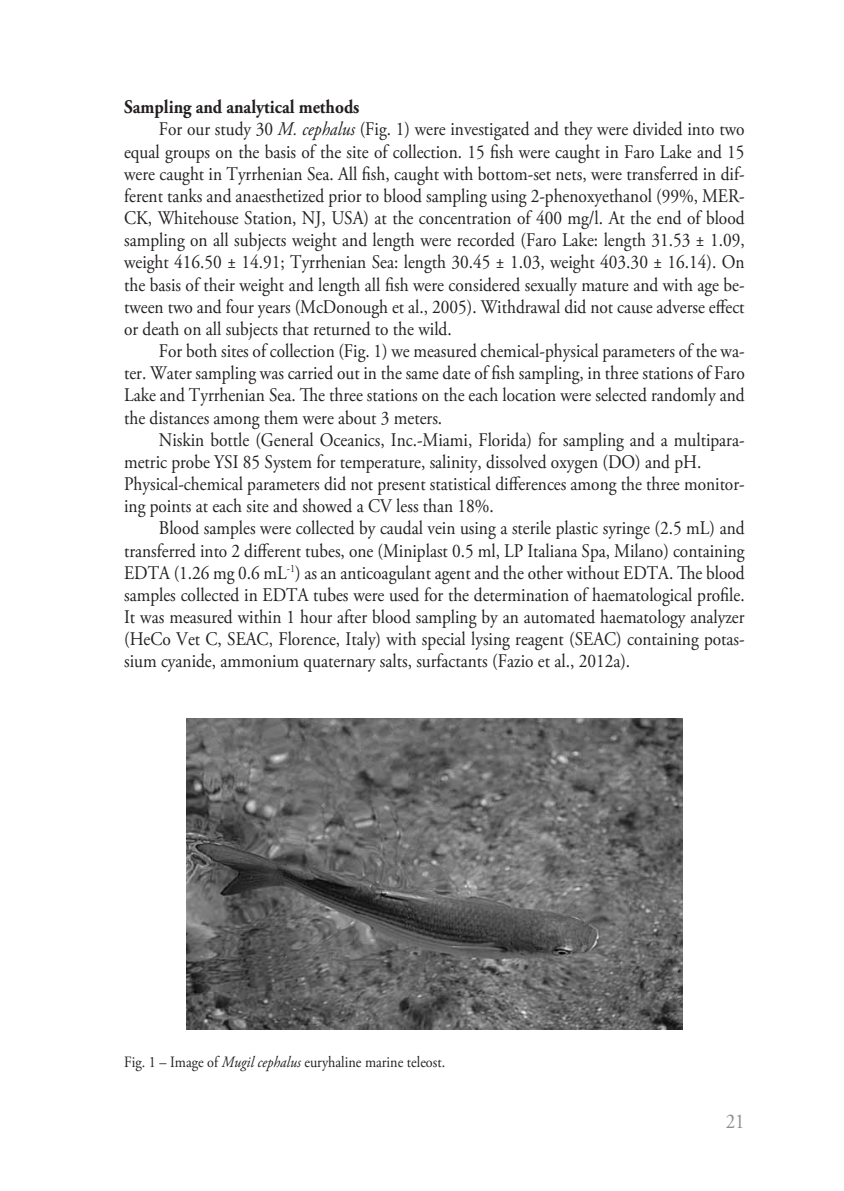
<style>
.page{position:relative;width:844px;height:1191px;background:#fff}
.page>*{position:absolute;margin:0;border:0;box-sizing:border-box;transform-origin:0 0}
.t1{font:21px "Adobe Garamond Pro";color:#8a8c8e;scale:.9 1}
.t2{font:19.25px "Adobe Garamond Pro";color:#231f20;scale:.9 1}
.t3{font:700 19.25px "Adobe Garamond Pro";color:#231f20;scale:.9 1}
.t4{font:15.75px "Adobe Garamond Pro";color:#231f20;scale:.9 1}
.s1{font-style:italic}
</style>
<div class="page">
<img style="left:186px;top:718px;width:496px;height:311px">
<p class="t3" style="left:124px;top:96px;width:263px">Sampling and analytical methods</p>
<p class="t2" style="left:159px;top:118px;width:652px">For our study 30 <span class="s1">M. cephalus</span> (Fig. 1) were investigated and they were divided into two</p>
<p class="t2" style="left:124px;top:140px;width:690px">equal groups on the basis of the site of collection. 15 fish were caught in Faro Lake and 15</p>
<p class="t2" style="left:124px;top:162px;width:690px">were caught in Tyrrhenian Sea. All fish, caught with bottom-set nets, were transferred in dif-</p>
<p class="t2" style="left:124px;top:184px;width:691px">ferent tanks and anaesthetized prior to blood sampling using 2-phenoxyethanol (99%, MER-</p>
<p class="t2" style="left:124px;top:206px;width:690px">CK, Whitehouse Station, NJ, USA) at the concentration of 400 mg/l. At the end of blood</p>
<p class="t2" style="left:124px;top:228px;width:691px">sampling on all subjects weight and length were recorded (Faro Lake: length 31.53 ± 1.09,</p>
<p class="t2" style="left:124px;top:251px;width:691px">weight 416.50 ± 14.91; Tyrrhenian Sea: length 30.45 ± 1.03, weight 403.30 ± 16.14). On</p>
<p class="t2" style="left:124px;top:273px;width:690px">the basis of their weight and length all fish were considered sexually mature and with age be-</p>
<p class="t2" style="left:124px;top:295px;width:690px">tween two and four years (McDonough et al., 2005). Withdrawal did not cause adverse effect</p>
<p class="t2" style="left:124px;top:317px;width:365px">or death on all subjects that returned to the wild.</p>
<p class="t2" style="left:159px;top:339px;width:652px">For both sites of collection (Fig. 1) we measured chemical-physical parameters of the wa-</p>
<p class="t2" style="left:124px;top:361px;width:691px">ter. Water sampling was carried out in the same date of fish sampling, in three stations of Faro</p>
<p class="t2" style="left:124px;top:384px;width:690px">Lake and Tyrrhenian Sea. The three stations on the each location were selected randomly and</p>
<p class="t2" style="left:124px;top:406px;width:355px">the distances among them were about 3 meters.</p>
<p class="t2" style="left:159px;top:428px;width:652px">Niskin bottle (General Oceanics, Inc.-Miami, Florida) for sampling and a multipara-</p>
<p class="t2" style="left:124px;top:450px;width:643px">metric probe YSI 85 System for temperature, salinity, dissolved oxygen (DO) and pH.</p>
<p class="t2" style="left:124px;top:472px;width:690px">Physical-chemical parameters did not present statistical differences among the three monitor-</p>
<p class="t2" style="left:124px;top:494px;width:412px">ing points at each site and showed a CV less than 18%.</p>
<p class="t2" style="left:159px;top:516px;width:652px">Blood samples were collected by caudal vein using a sterile plastic syringe (2.5 mL) and</p>
<p class="t2" style="left:124px;top:539px;width:691px">transferred into 2 different tubes, one (Miniplast 0.5 ml, LP Italiana Spa, Milano) containing</p>
<p class="t2" style="left:124px;top:561px;width:691px">EDTA (1.26 mg 0.6 mL<sup>-1</sup>) as an anticoagulant agent and the other without EDTA. The blood</p>
<p class="t2" style="left:124px;top:583px;width:691px">samples collected in EDTA tubes were used for the determination of haematological profile.</p>
<p class="t2" style="left:124px;top:605px;width:690px">It was measured within 1 hour after blood sampling by an automated haematology analyzer</p>
<p class="t2" style="left:124px;top:627px;width:691px">(HeCo Vet C, SEAC, Florence, Italy) with special lysing reagent (SEAC) containing potas-</p>
<p class="t2" style="left:124px;top:649px;width:563px">sium cyanide, ammonium quaternary salts, surfactants (Fazio et al., 2012a).</p>
<p class="t4" style="left:124px;top:1052px;width:358px">Fig. 1 – Image of <span class="s1">Mugil cephalus</span> euryhaline marine teleost.</p>
<p class="t1" style="left:725px;top:1109px;width:22px">21</p>
</div>
